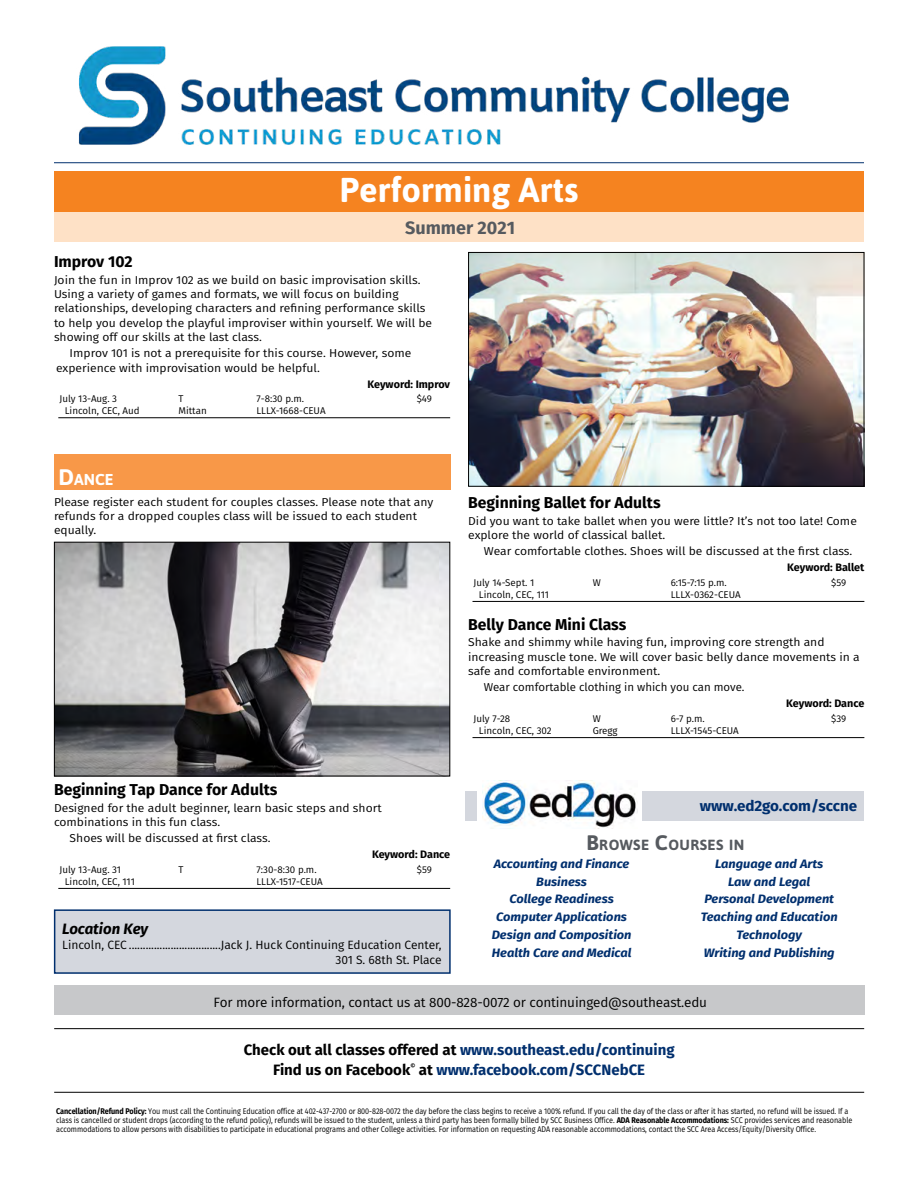
<style>
.page{position:relative;width:918px;height:1188px;background:#fff}
.page>*{position:absolute;margin:0;border:0;box-sizing:border-box;transform-origin:0 0}
.t1{font:700 34.5px "Asap";color:#fff}
.t2{font:700 18px "Fira Sans";color:#565a5f}
.t3{font:700 15.75px "Fira Sans";color:#000}
.topic_header_PI{font:700 15.75px "Asap";color:#fff}
.t4{font:700 15px "Fira Sans";color:#002f6e}
.t5{font:700 15px "Fira Sans";color:#000}
.IOC_Town{font:italic 700 15px "Fira Sans";color:#000}
.OL_website{font:700 14.85px "Fira Sans";color:#002f6e}
.Job_Enhancement_Ad_H{font:700 14.7px "Asap";letter-spacing:.03em;color:#565a5f}
.t6{font:13.5px "Fira Sans";letter-spacing:-.01em;color:#000}
.OL_Ed2Go_topics{font:italic 700 12.15px "Fira Sans";color:#002f6e;scale:1.06 1}
.IOC_Location{font:12px "Fira Sans";color:#000}
.class_description{font:11.55px/14.2px "Fira Sans";color:#000;scale:1.06 1}
.class_details{font:11.55px/14.2px "Fira Sans";color:#000;scale:1.06 1}
.class_details-2{font:11.55px "Fira Sans";color:#000}
.keyword{font:700 10.8px "Fira Sans";color:#000}
.logistics{font:9.75px "Fira Sans";color:#000}
.t7{font:8.25px/9px "Fira Sans";letter-spacing:-.01em;color:#000;scale:.88 1}
.t8{font:700 6.15px "Fira Sans";color:#000}
.s1{font-size:22.5px}
.s2{font-size:21px}
.s3{color:#000}
.s4{font-weight:700}
</style>
<div class="page">
<hr style="left:54px;top:162px;width:810px;height:1px;background:#002f6e">
<img style="left:78px;top:46px;width:711px;height:99px">
<hr style="left:58px;top:417px;width:392px;height:1px;background:#000">
<div style="left:54px;top:455px;width:396px;height:35px;background:#f89848"></div>
<hr style="left:58px;top:888px;width:392px;height:1px;background:#000">
<hr style="left:473px;top:601px;width:391px;height:1px;background:#000">
<hr style="left:473px;top:737px;width:391px;height:1px;background:#000">
<div style="left:55px;top:910px;width:395px;height:63px;background:#d4d7de"></div>
<div style="left:54px;top:909px;width:397px;height:65px;border:2px solid #002f6e"></div>
<div style="left:54px;top:171px;width:810px;height:41px;background:#f58320"></div>
<div style="left:54px;top:212px;width:810px;height:30px;background:#fee1c6"></div>
<img style="left:468px;top:252px;width:397px;height:235px">
<svg style="left:54px;top:541px;width:397px;height:236px;background:#89888a"></svg>
<hr style="left:54px;top:1028px;width:810px;height:1px;background:#000">
<hr style="left:54px;top:1092px;width:810px;height:1px;background:#000">
<div style="left:54px;top:985px;width:810px;height:30px;background:#c7c8ca"></div>
<div style="left:466px;top:792px;width:398px;height:29px;background:#d4d7de"></div>
<div style="left:478px;top:780px;width:164px;height:48px;background:#fff"></div>
<img style="left:482px;top:780px;width:154px;height:48px">
<p class="t1" style="left:340px;top:167px;width:240px">Performing Arts</p>
<p class="t2" style="left:405px;top:212px;width:111px">Summer 2021</p>
<p class="t3" style="left:54px;top:249px;width:80px">Improv 102</p>
<p class="class_description" style="left:54px;top:272px;width:358px">Join the fun in Improv 102 as we build on basic improvisation skills.<br>Using a variety of games and formats, we will focus on building relationships, developing characters and refining performance skills to help you develop the playful improviser within yourself. We will be showing off our skills at the last class.</p>
<p class="class_details" style="left:56px;top:346px;width:337px;text-indent:14px">Improv 101 is not a prerequisite for this course. However, some experience with improvisation would be helpful.</p>
<p class="keyword" style="left:368px;top:375px;width:84px">Keyword: Improv</p>
<p class="logistics" style="left:59px;top:392px;width:59px">July 13-Aug. 3</p>
<p class="logistics" style="left:179px;top:392px;width:7px">T</p>
<p class="logistics" style="left:257px;top:392px;width:49px">7-8:30 p.m.</p>
<p class="logistics" style="left:417px;top:392px;width:17px">$49</p>
<p class="logistics" style="left:65px;top:404px;width:76px">Lincoln, CEC, Aud</p>
<p class="logistics" style="left:179px;top:404px;width:30px">Mittan</p>
<p class="logistics" style="left:256px;top:404px;width:71px">LLLX-1668-CEUA</p>
<p class="topic_header_PI" style="left:58px;top:469px;width:56px"><span class="s1">D</span>ANCE</p>
<p class="class_description" style="left:54px;top:494px;width:359px">Please register each student for couples classes. Please note that any refunds for a dropped couples class will be issued to each student equally.</p>
<p class="t3" style="left:54px;top:776px;width:225px">Beginning Tap Dance for Adults</p>
<p class="class_description" style="left:54px;top:800px;width:311px">Designed for the adult beginner, learn basic steps and short combinations in this fun class.</p>
<p class="class_details" style="left:70px;top:831px;width:191px">Shoes will be discussed at first class.</p>
<p class="keyword" style="left:372px;top:845px;width:80px">Keyword: Dance</p>
<p class="logistics" style="left:59px;top:862px;width:63px">July 13-Aug. 31</p>
<p class="logistics" style="left:179px;top:862px;width:7px">T</p>
<p class="logistics" style="left:257px;top:862px;width:62px">7:30-8:30 p.m.</p>
<p class="logistics" style="left:417px;top:862px;width:17px">$59</p>
<p class="logistics" style="left:65px;top:874px;width:72px">Lincoln, CEC, 111</p>
<p class="logistics" style="left:256px;top:874px;width:68px">LLLX-1517-CEUA</p>
<p class="IOC_Town" style="left:62px;top:916px;width:88px">Location Key</p>
<p class="IOC_Location" style="left:62px;top:936px;width:381px">Lincoln, CEC .................................Jack J. Huck Continuing Education Center,</p>
<p class="IOC_Location" style="left:335px;top:951px;width:108px">301 S. 68th St. Place</p>
<p class="t3" style="left:468px;top:489px;width:194px">Beginning Ballet for Adults</p>
<p class="class_description" style="left:468px;top:513px;width:368px">Did you want to take ballet when you were little? It’s not too late! Come explore the world of classical ballet.</p>
<p class="class_details" style="left:484px;top:544px;width:349px">Wear comfortable clothes. Shoes will be discussed at the first class.</p>
<p class="keyword" style="left:787px;top:558px;width:79px">Keyword: Ballet</p>
<p class="logistics" style="left:474px;top:575px;width:62px">July 14-Sept. 1</p>
<p class="logistics" style="left:593px;top:575px;width:10px">W</p>
<p class="logistics" style="left:671px;top:575px;width:57px">6:15-7:15 p.m.</p>
<p class="logistics" style="left:831px;top:575px;width:17px">$59</p>
<p class="logistics" style="left:479px;top:587px;width:72px">Lincoln, CEC, 111</p>
<p class="logistics" style="left:671px;top:587px;width:71px">LLLX-0362-CEUA</p>
<p class="t3" style="left:468px;top:611px;width:160px">Belly Dance Mini Class</p>
<p class="class_description" style="left:468px;top:635px;width:371px">Shake and shimmy while having fun, improving core strength and increasing muscle tone. We will cover basic belly dance movements in a safe and comfortable environment.</p>
<p class="class_details-2" style="left:484px;top:679px;width:262px">Wear comfortable clothing in which you can move.</p>
<p class="keyword" style="left:786px;top:695px;width:80px">Keyword: Dance</p>
<p class="logistics" style="left:474px;top:711px;width:38px">July 7-28</p>
<p class="logistics" style="left:593px;top:711px;width:10px">W</p>
<p class="logistics" style="left:671px;top:711px;width:36px">6-7 p.m.</p>
<p class="logistics" style="left:831px;top:711px;width:17px">$39</p>
<p class="logistics" style="left:479px;top:723px;width:74px">Lincoln, CEC, 302</p>
<p class="logistics" style="left:593px;top:723px;width:27px">Gregg</p>
<p class="logistics" style="left:671px;top:723px;width:70px">LLLX-1545-CEUA</p>
<p class="OL_website" style="left:700px;top:793px;width:159px">www.ed2go.com/sccne</p>
<p class="Job_Enhancement_Ad_H" style="left:586px;top:835px;width:159px"><span class="s2">B</span>ROWSE <span class="s2">C</span>OURSES IN</p>
<p class="OL_Ed2Go_topics" style="left:494px;top:853px;width:130px">Accounting and Finance</p>
<p class="OL_Ed2Go_topics" style="left:536px;top:871px;width:49px">Business</p>
<p class="OL_Ed2Go_topics" style="left:509px;top:889px;width:100px">College Readiness</p>
<p class="OL_Ed2Go_topics" style="left:496px;top:907px;width:125px">Computer Applications</p>
<p class="OL_Ed2Go_topics" style="left:492px;top:925px;width:133px">Design and Composition</p>
<p class="OL_Ed2Go_topics" style="left:492px;top:942px;width:133px">Health Care and Medical</p>
<p class="OL_Ed2Go_topics" style="left:715px;top:853px;width:104px">Language and Arts</p>
<p class="OL_Ed2Go_topics" style="left:728px;top:871px;width:79px">Law and Legal</p>
<p class="OL_Ed2Go_topics" style="left:704px;top:889px;width:124px">Personal Development</p>
<p class="OL_Ed2Go_topics" style="left:701px;top:907px;width:131px">Teaching and Education</p>
<p class="OL_Ed2Go_topics" style="left:736px;top:925px;width:63px">Technology</p>
<p class="OL_Ed2Go_topics" style="left:704px;top:942px;width:125px">Writing and Publishing</p>
<p class="t6" style="left:213px;top:992px;width:495px">For more information, contact us at 800-828-0072 or continuinged@southeast.edu</p>
<p class="t4" style="left:244px;top:1037px;width:432px"><span class="s3">Check out all classes offered at</span> www.southeast.edu/continuing</p>
<p class="t5" style="left:273px;top:1057px;width:139px">Find us on Facebook</p>
<p class="t8" style="left:410px;top:1061px;width:6px">©</p>
<p class="t4" style="left:419px;top:1057px;width:228px"><span class="s3">at</span> www.facebook.com/SCCNebCE</p>
<p class="t7" style="left:56px;top:1106px;width:906px"><span class="s4">Cancellation/Refund Policy:</span> You must call the Continuing Education office at 402-437-2700 or 800-828-0072 the day before the class begins to receive a 100% refund. If you call the day of the class or after it has started, no refund will be issued. If a class is cancelled or student drops (according to the refund policy), refunds will be issued to the student, unless a third party has been formally billed by SCC Business Office. <span class="s4">ADA Reasonable Accommodations:</span> SCC provides services and reasonable accommodations to allow persons with disabilities to participate in educational programs and other College activities. For information on requesting ADA reasonable accommodations, contact the SCC Area Access/Equity/Diversity Office.</p>
</div>
